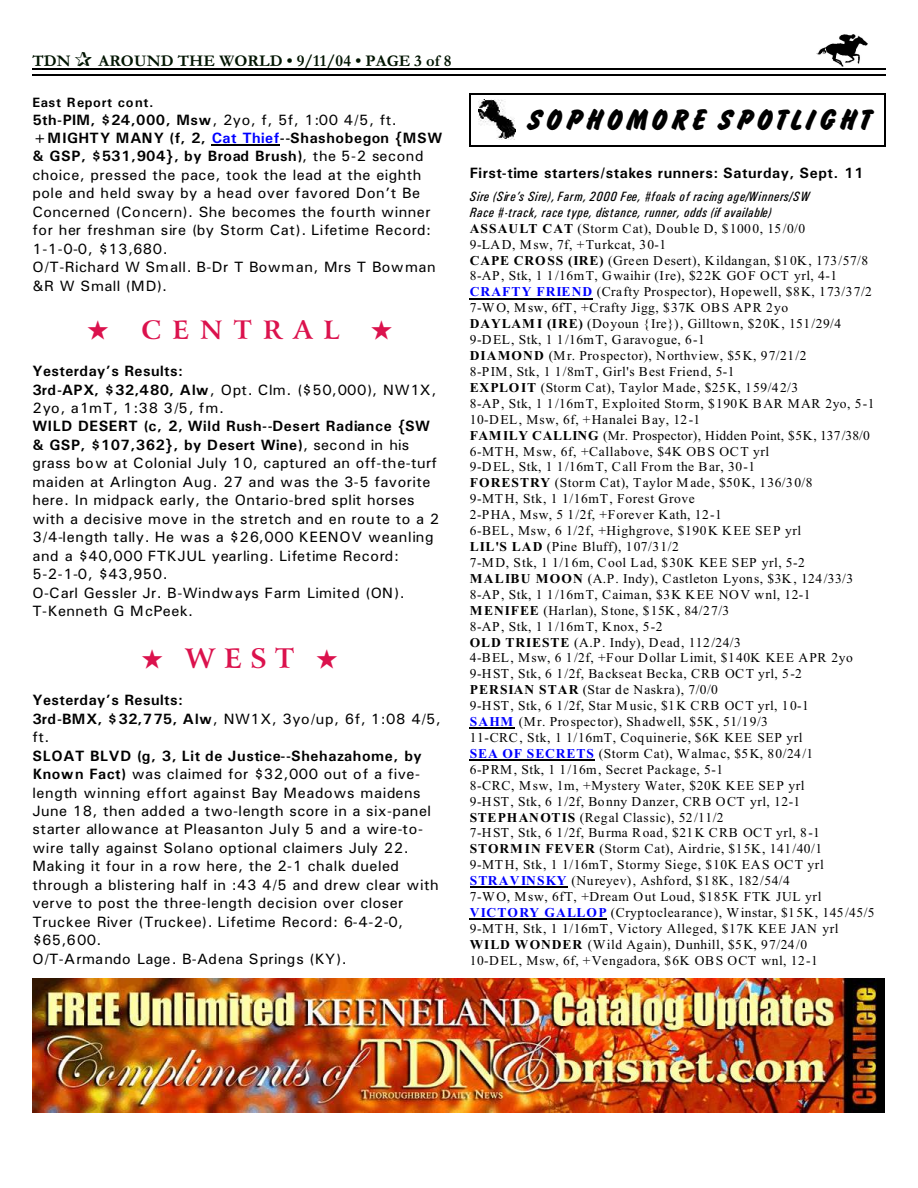
<style>
.page{position:relative;width:918px;height:1188px;background:#fff}
.page>*{position:absolute;margin:0;border:0;box-sizing:border-box;transform-origin:0 0}
.t1{font:31.35px "Brush Hand";letter-spacing:.095em;color:#000}
.t2{font:700 27px "Arrus BT";color:#db124d}
.t3{font:700 25.5px "Arrus BT";letter-spacing:.43em;color:#db124d}
.t4{font:700 16.5px "Garamond";letter-spacing:.005em;color:#001400}
.t5{font:15px/18.5px "Univers";letter-spacing:.03em;color:#000}
.t6{font:700 15px/18.5px "Univers";letter-spacing:.035em;color:#000}
.t7{font:15px/18.5px "Univers";letter-spacing:.055em;color:#000}
.t8{font:13.5px/15.9px "Times New Roman";letter-spacing:.035em;color:#000}
.t9{font:italic 13.5px/16px "Univers Condensed";letter-spacing:.04em;color:#000}
.t10{font:700 13.5px "Univers";letter-spacing:.045em;color:#000}
.s1{font-weight:700}
.s2{font-weight:700;color:#00f}
.s3{font-weight:400}
</style>
<div class="page">
<img style="left:817px;top:35px;width:51px;height:31px">
<hr style="left:32px;top:68px;width:853px;height:1px;background:#000">
<hr style="left:32px;top:75px;width:853px;height:1px;background:#000">
<img style="left:32px;top:979px;width:852px;height:133px">
<img style="left:478px;top:99px;width:38px;height:41px">
<hr style="left:470px;top:93px;width:1px;height:54px;background:#000">
<hr style="left:884px;top:93px;width:1px;height:54px;background:#000">
<hr style="left:470px;top:93px;width:415px;height:1px;background:#000">
<hr style="left:470px;top:145px;width:415px;height:2px;background:#000">
<hr style="left:212px;top:145px;width:68px;height:1px;background:#000">
<hr style="left:470px;top:298px;width:123px;height:1px;background:#000">
<hr style="left:470px;top:728px;width:45px;height:1px;background:#000">
<hr style="left:470px;top:760px;width:125px;height:1px;background:#000">
<hr style="left:470px;top:887px;width:98px;height:1px;background:#000">
<hr style="left:470px;top:919px;width:137px;height:1px;background:#000">
<p class="t4" style="left:32px;top:55px;width:40px">TDN</p>
<p class="t4" style="left:98px;top:55px;width:355px">AROUND THE WORLD • 9/11/04 • PAGE 3 of 8</p>
<p class="t10" style="left:32px;top:98px;width:123px">East Report cont.</p>
<p class="t5" style="left:32px;top:112px;width:411px"><span class="s1">5th-PIM, $24,000, Msw</span>, 2yo, f, 5f, 1:00 4/5, ft. <span class="s1">+MIGHTY MANY (f, 2,</span> <span class="s2">Cat Thief</span><span class="s1">--Shashobegon {MSW &amp; GSP, $531,904}, by Broad Brush)</span>, the 5-2 second choice, pressed the pace, took the lead at the eighth pole and held sway by a head over favored Don’t Be Concerned (Concern). She becomes the fourth winner for her freshman sire (by Storm Cat). Lifetime Record:<br>1-1-0-0, $13,680.<br>O/T-Richard W Small. B-Dr T Bowman, Mrs T Bowman &amp;R W Small (MD).</p>
<h3 class="t3" style="left:87px;top:320px;width:254px">★ CENTRAL</h3>
<p class="t7" style="left:32px;top:363px;width:405px"><span class="s1">Yesterday’s Results:<br>3rd-APX, $32,480, Alw</span>, Opt. Clm. ($50,000), NW1X,<br>2yo, a1mT, 1:38 3/5, fm.</p>
<p class="t5" style="left:32px;top:418px;width:408px"><span class="s1">WILD DESERT (c, 2, Wild Rush--Desert Radiance {SW &amp; GSP, $107,362}, by Desert Wine)</span>, second in his grass bow at Colonial July 10, captured an off-the-turf maiden at Arlington Aug. 27 and was the 3-5 favorite here. In midpack early, the Ontario-bred split horses with a decisive move in the stretch and en route to a 2<br>3/4-length tally. He was a $26,000 KEENOV weanling and a $40,000 FTKJUL yearling. Lifetime Record:<br>5-2-1-0, $43,950.<br>O-Carl Gessler Jr. B-Windways Farm Limited (ON).<br>T-Kenneth G McPeek.</p>
<h2 class="t2" style="left:142px;top:648px;width:198px">★ WEST ★</h2>
<p class="t6" style="left:32px;top:692px;width:410px">Yesterday’s Results:<br>3rd-BMX, $32,775, Alw<span class="s3">, NW1X, 3yo/up, 6f, 1:08 4/5, ft.</span></p>
<p class="t5" style="left:32px;top:748px;width:408px"><span class="s1">SLOAT BLVD (g, 3, Lit de Justice--Shehazahome, by Known Fact)</span> was claimed for $32,000 out of a five&shy;length winning effort against Bay Meadows maidens June 18, then added a two-length score in a six-panel starter allowance at Pleasanton July 5 and a wire-to&shy;wire tally against Solano optional claimers July 22.<br>Making it four in a row here, the 2-1 chalk dueled through a blistering half in :43 4/5 and drew clear with verve to post the three-length decision over closer Truckee River (Truckee). Lifetime Record: 6-4-2-0, $65,600.<br>O/T-Armando Lage. B-Adena Springs (KY).</p>
<h1 class="t1" style="left:527px;top:104px;width:346px">SOPHOMORE SPOTLIGHT</h1>
<p class="t6" style="left:470px;top:165px;width:395px">First-time starters/stakes runners: Saturday, Sept. 11</p>
<p class="t9" style="left:470px;top:189px;width:341px">Sire (Sire’s Sire), Farm, 2000 Fee, #foals of racing age/Winners/SW<br>Race #-track, race type, distance, runner, odds (if available)</p>
<p class="t8" style="left:470px;top:222px;width:406px"><span class="s1">ASSAULT CAT</span> (Storm Cat), Double D, $1000, 15/0/0<br>9-LAD, Msw, 7f, +Turkcat, 30-1<br><span class="s1">CAPE CROSS (IRE)</span> (Green Desert), Kildangan, $10K, 173/57/8<br>8-AP, Stk, 1 1/16mT, Gwaihir (Ire), $22K GOF OCT yrl, 4-1<br><span class="s2">CRAFTY FRIEND</span> (Crafty Prospector), Hopewell, $8K, 173/37/2<br>7-WO, Msw, 6fT, +Crafty Jigg, $37K OBS APR 2yo<br><span class="s1">DAYLAM I (IRE)</span> (Doyoun {Ire}), Gilltown, $20K, 151/29/4<br>9-DEL, Stk, 1 1/16mT, Garavogue, 6-1<br><span class="s1">DIAMOND</span> (Mr. Prospector), Northview, $5K, 97/21/2<br>8-PIM, Stk, 1 1/8mT, Girl's Best Friend, 5-1<br><span class="s1">EXPLOIT</span> (Storm Cat), Taylor Made, $25K, 159/42/3<br>8-AP, Stk, 1 1/16mT, Exploited Storm, $190K BAR MAR 2yo, 5-1<br>10-DEL, Msw, 6f, +Hanalei Bay, 12-1<br><span class="s1">FAMILY CALLING</span> (Mr. Prospector), Hidden Point, $5K, 137/38/0<br>6-MTH, Msw, 6f, +Callabove, $4K OBS OCT yrl<br>9-DEL, Stk, 1 1/16mT, Call From the Bar, 30-1<br><span class="s1">FORESTRY</span> (Storm Cat), Taylor Made, $50K, 136/30/8<br>9-MTH, Stk, 1 1/16mT, Forest Grove<br>2-PHA, Msw, 5 1/2f, +Forever Kath, 12-1<br>6-BEL, Msw, 6 1/2f, +Highgrove, $190K KEE SEP yrl<br><span class="s1">LIL'S LAD</span> (Pine Bluff), 107/31/2<br>7-MD, Stk, 1 1/16m, Cool Lad, $30K KEE SEP yrl, 5-2<br><span class="s1">MALIBU MOON</span> (A.P. Indy), Castleton Lyons, $3K, 124/33/3<br>8-AP, Stk, 1 1/16mT, Caiman, $3K KEE NOV wnl, 12-1<br><span class="s1">MENIFEE</span> (Harlan), Stone, $15K, 84/27/3<br>8-AP, Stk, 1 1/16mT, Knox, 5-2<br><span class="s1">OLD TRIESTE</span> (A.P. Indy), Dead, 112/24/3<br>4-BEL, Msw, 6 1/2f, +Four Dollar Limit, $140K KEE APR 2yo 9-HST, Stk, 6 1/2f, Backseat Becka, CRB OCT yrl, 5-2<br><span class="s1">PERSIAN STAR</span> (Star de Naskra), 7/0/0<br>9-HST, Stk, 6 1/2f, Star Music, $1K CRB OCT yrl, 10-1<br><span class="s2">SAHM</span> (Mr. Prospector), Shadwell, $5K, 51/19/3<br>11-CRC, Stk, 1 1/16mT, Coquinerie, $6K KEE SEP yrl<br><span class="s2">SEA OF SECRETS</span> (Storm Cat), Walmac, $5K, 80/24/1<br>6-PRM, Stk, 1 1/16m, Secret Package, 5-1<br>8-CRC, Msw, 1m, +Mystery Water, $20K KEE SEP yrl<br>9-HST, Stk, 6 1/2f, Bonny Danzer, CRB OCT yrl, 12-1<br><span class="s1">STEPHANOTIS</span> (Regal Classic), 52/11/2<br>7-HST, Stk, 6 1/2f, Burma Road, $21K CRB OCT yrl, 8-1<br><span class="s1">STORMIN FEVER</span> (Storm Cat), Airdrie, $15K, 141/40/1<br>9-MTH, Stk, 1 1/16mT, Stormy Siege, $10K EAS OCT yrl <span class="s2">STRAVINSKY</span> (Nureyev), Ashford, $18K, 182/54/4<br>7-WO, Msw, 6fT, +Dream Out Loud, $185K FTK JUL yrl <span class="s2">VICTORY GALLOP</span> (Cryptoclearance), Winstar, $15K, 145/45/5<br>9-MTH, Stk, 1 1/16mT, Victory Alleged, $17K KEE JAN yrl <span class="s1">WILD WONDER</span> (Wild Again), Dunhill, $5K, 97/24/0<br>10-DEL, Msw, 6f, +Vengadora, $6K OBS OCT wnl, 12-1</p>
</div>
